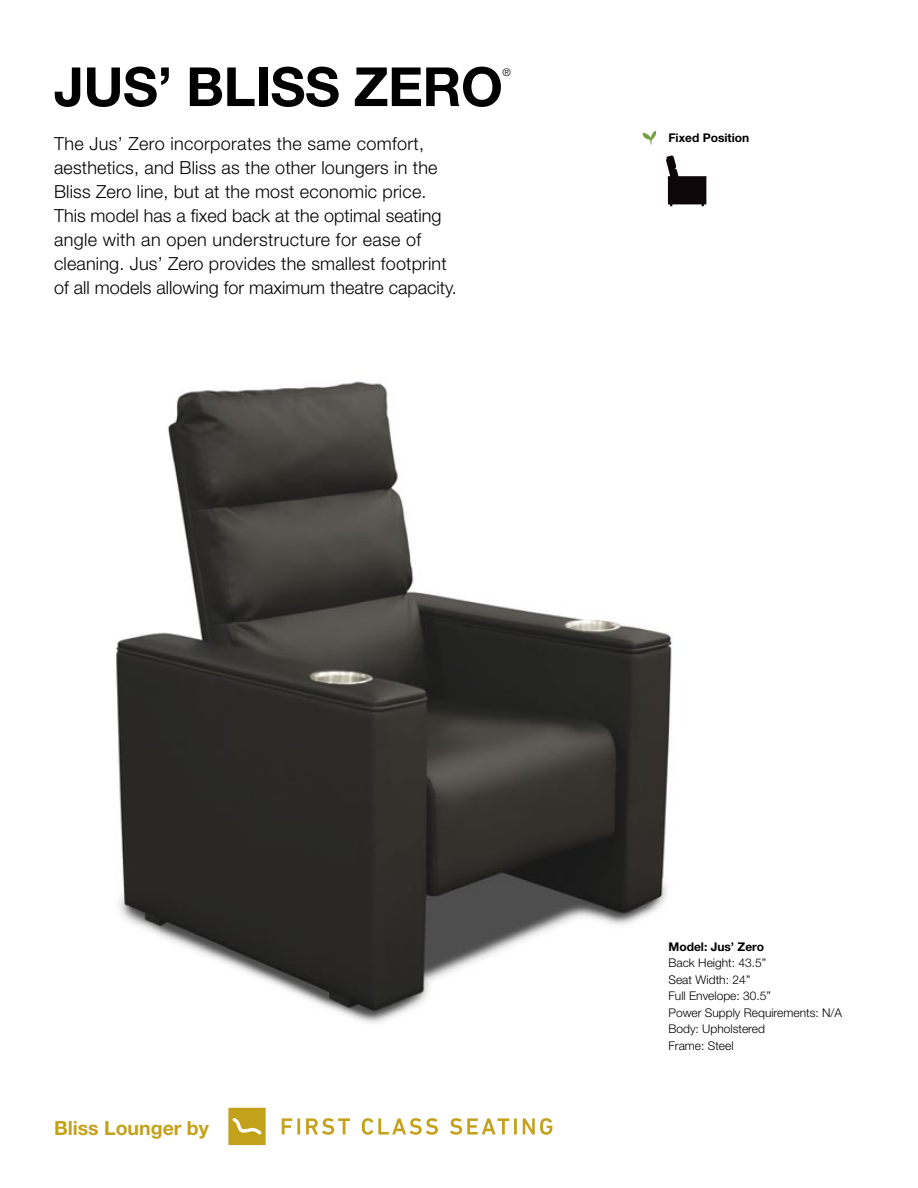
<style>
.page{position:relative;width:918px;height:1188px;background:#fff}
.page>*{position:absolute;margin:0;border:0;box-sizing:border-box;transform-origin:0 0}
.t1{font:700 54px "Helvetica Neue LT Std";letter-spacing:-.01em;color:#000}
.t2{font:700 19.5px "Helvetica Neue LT Std";color:#c4a11b}
.t3{font:300 18px/24px "Helvetica Neue LT Std";letter-spacing:.01em;color:#000}
.t4{font:300 12px/16.5px "Helvetica Neue LT Std";color:#000}
.t5{font:700 12px "Helvetica Neue LT Std";color:#000}
.t6{font:300 10.5px "Helvetica Neue LT Std";color:#000}
</style>
<div class="page">
<svg style="left:282px;top:1118px;width:10px;height:17px"></svg>
<hr style="left:297px;top:1118px;width:3px;height:17px;background:#c4a11b">
<svg style="left:306px;top:1118px;width:44px;height:17px"></svg>
<svg style="left:362px;top:1118px;width:76px;height:17px"></svg>
<svg style="left:450px;top:1118px;width:59px;height:17px"></svg>
<hr style="left:514px;top:1118px;width:3px;height:17px;background:#c4a11b">
<svg style="left:523px;top:1118px;width:29px;height:17px"></svg>
<svg style="left:228px;top:1108px;width:38px;height:37px"></svg>
<img style="left:116px;top:381px;width:556px;height:642px">
<svg style="left:666px;top:155px;width:41px;height:51px"></svg>
<svg style="left:642px;top:131px;width:15px;height:14px"></svg>
<h1 class="t1" style="left:54px;top:53px;width:450px">JUS’ BLISS ZERO</h1>
<p class="t6" style="left:502px;top:66px;width:10px">®</p>
<p class="t3" style="left:54px;top:132px;width:404px">The Jus’ Zero incorporates the same comfort, aesthetics, and Bliss as the other loungers in the Bliss Zero line, but at the most economic price.<br>This model has a fixed back at the optimal seating angle with an open understructure for ease of cleaning. Jus’ Zero provides the smallest footprint of all models allowing for maximum theatre capacity.</p>
<p class="t5" style="left:669px;top:131px;width:82px">Fixed Position</p>
<p class="t2" style="left:54px;top:1116px;width:156px">Bliss Lounger by</p>
<p class="t5" style="left:669px;top:939px;width:97px">Model: Jus’ Zero</p>
<p class="t4" style="left:669px;top:954px;width:175px">Back Height: 43.5”<br>Seat Width: 24’’<br>Full Envelope: 30.5”<br>Power Supply Requirements: N/A<br>Body: Upholstered<br>Frame: Steel</p>
</div>
